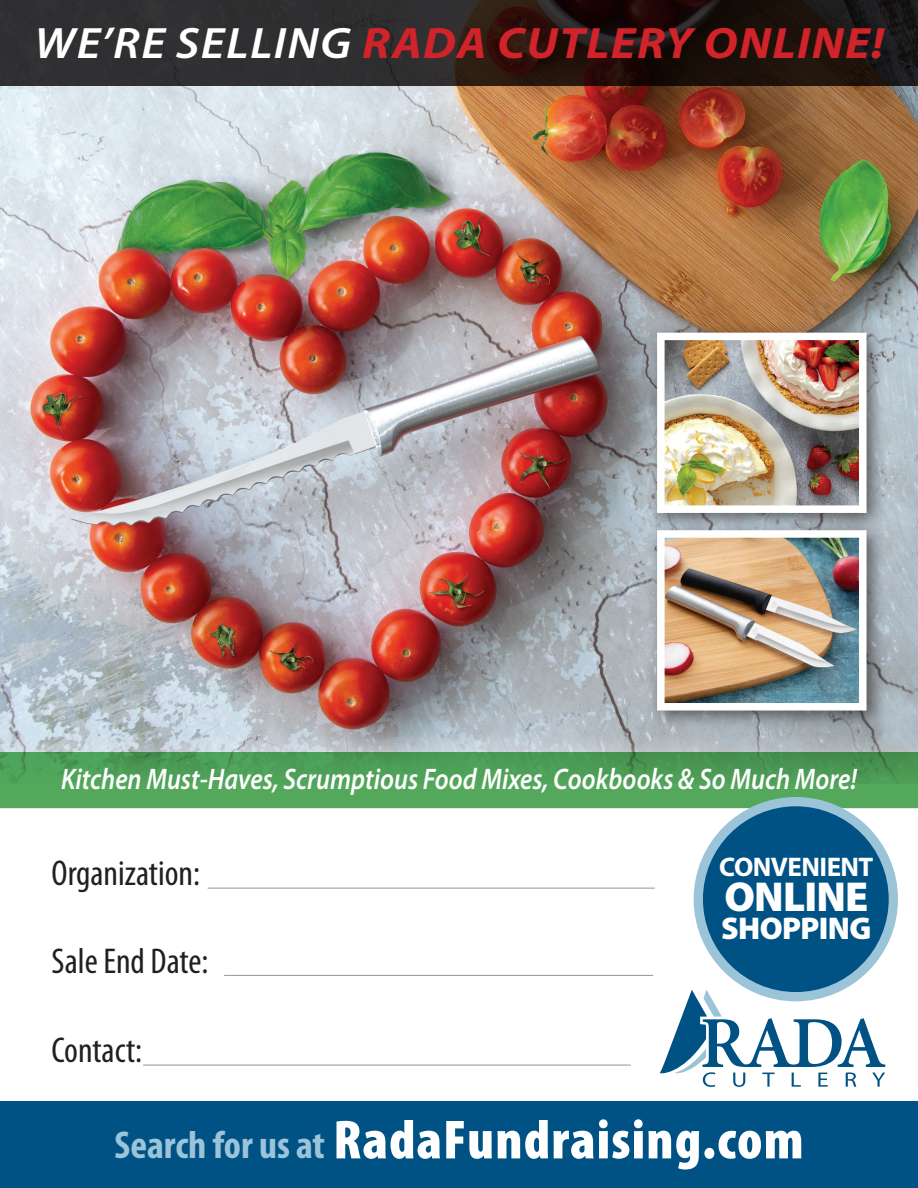
<style>
.page{position:relative;width:918px;height:1188px;background:#fff}
.page>*{position:absolute;margin:0;border:0;box-sizing:border-box;transform-origin:0 0}
.t1{font:900 condensed 55.5px "Myriad Pro";letter-spacing:.02em;color:#fff}
.t2{font:italic 700 44.1px "Myriad Pro";letter-spacing:.03em;color:#d1232a;scale:1.09 1}
.t3{font:900 42px "Myriad Pro";letter-spacing:-.02em;color:#fff}
.t4{font:condensed 36px "Myriad Pro";color:#231f20}
.t5{font:900 31.5px "Myriad Pro";letter-spacing:-.02em;color:#fff}
.t6{font:italic 600 29.85px "Myriad Pro";color:#fff;scale:.86 1}
.t7{font:700 27px "Myriad Pro";letter-spacing:-.02em;color:#fff}
.s1{font-weight:600;color:#fff}
.s2{font-weight:700;font-size:39px;color:#9bc4d9}
</style>
<div class="page">
<img style="left:0;top:86px;width:918px;height:667px">
<hr style="left:208px;top:888px;width:447px;height:1px;background:#939598">
<hr style="left:224px;top:975px;width:429px;height:1px;background:#939598">
<hr style="left:143px;top:1065px;width:488px;height:1px;background:#939598">
<div style="left:0;top:753px;width:918px;height:55px;background:linear-gradient(to bottom,#489653,#56ad5d)"></div>
<svg style="left:0;top:0;width:918px;height:86px;background:#27201f"></svg>
<svg style="left:660px;top:990px;width:225px;height:97px"></svg>
<div style="left:647px;top:322px;width:239px;height:211px;background:#231f20;opacity:.63"></div>
<img style="left:666px;top:342px;width:192px;height:162px">
<div style="left:657px;top:333px;width:210px;height:180px;border:8px solid #fff"></div>
<div style="left:647px;top:520px;width:239px;height:210px;background:#231f20;opacity:.63"></div>
<img style="left:666px;top:539px;width:192px;height:163px">
<div style="left:657px;top:530px;width:210px;height:181px;border:8px solid #fff"></div>
<div style="left:694px;top:797px;width:204px;height:204px;background:#9bc4d9;border-radius:50%"></div>
<div style="left:703px;top:806px;width:186px;height:186px;background:#005285;border-radius:50%"></div>
<div style="left:0;top:1101px;width:918px;height:87px;background:#005285"></div>
<h2 class="t2" style="left:35px;top:15px;width:781px"><span class="s1">WE’RE SELLING</span> RADA CUTLERY ONLINE!</h2>
<p class="t6" style="left:61px;top:760px;width:927px">Kitchen Must-Haves, Scrumptious Food Mixes, Cookbooks &amp; So Much More!</p>
<p class="t4" style="left:51px;top:851px;width:150px">Organization:</p>
<p class="t4" style="left:51px;top:940px;width:158px">Sale End Date:</p>
<p class="t4" style="left:51px;top:1028px;width:92px">Contact:</p>
<p class="t7" style="left:719px;top:849px;width:156px">CONVENIENT</p>
<h3 class="t3" style="left:724px;top:868px;width:145px">ONLINE</h3>
<p class="t5" style="left:721px;top:907px;width:152px">SHOPPING</p>
<h1 class="t1" style="left:114px;top:1104px;width:691px"><span class="s2">Search for us at</span> RadaFundraising.com</h1>
</div>
